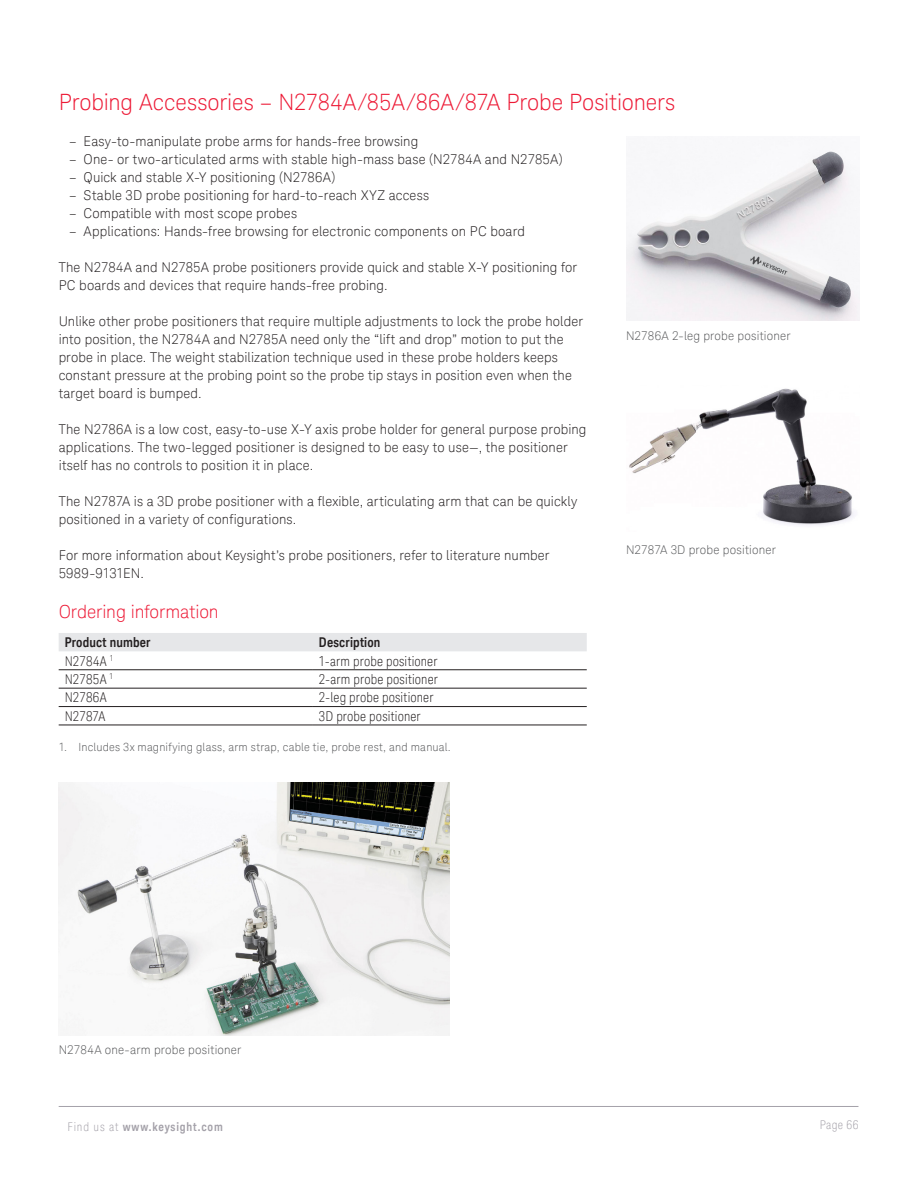
<style>
.page{position:relative;width:918px;height:1188px;background:#fff}
.page>*{position:absolute;margin:0;border:0;box-sizing:border-box;transform-origin:0 0}
.K_Heading_1{font:300 22.5px "Keysight Sans";letter-spacing:-.005em;color:#ed1a36}
.K_Heading_2{font:300 18px "Keysight Sans";letter-spacing:-.005em;color:#ed1a36}
.K_Body_Text{font:300 13.5px/18px "Keysight Sans";letter-spacing:.01em;color:#231f20}
.K_Table_Text{font:300 condensed 13.5px "Keysight Sans";letter-spacing:.01em;color:#231f20}
.K_Table_Heading_1{font:700 13.5px "Keysight Sans Condensed";letter-spacing:.01em;color:#231f20}
.K_Diagrams_and_Figur{font:300 12px "Keysight Sans";letter-spacing:.015em;color:#57585a}
.t1{font:700 12px "Keysight Sans Condensed";letter-spacing:.07em;color:#a4a1a9}
.t2{font:300 condensed 12px "Keysight Sans";letter-spacing:.03em;color:#a4a1a9}
.t3{font:300 11.25px "Keysight Sans";letter-spacing:.02em;color:#57585a}
.s1{font-family:"Keysight Sans";font-weight:300;font-stretch:condensed}
</style>
<div class="page">
<hr style="left:59px;top:1106px;width:799px;height:1px;background:#a4a1a9">
<div style="left:59px;top:633px;width:528px;height:18px;background:#e6e7e9"></div>
<hr style="left:59px;top:669px;width:254px;height:1px;background:#231f20">
<hr style="left:313px;top:669px;width:274px;height:1px;background:#231f20">
<hr style="left:59px;top:688px;width:254px;height:1px;background:#231f20">
<hr style="left:313px;top:688px;width:274px;height:1px;background:#231f20">
<hr style="left:59px;top:706px;width:254px;height:1px;background:#231f20">
<hr style="left:313px;top:706px;width:274px;height:1px;background:#231f20">
<hr style="left:59px;top:725px;width:254px;height:1px;background:#231f20">
<hr style="left:313px;top:725px;width:274px;height:1px;background:#231f20">
<img style="left:59px;top:783px;width:391px;height:253px">
<img style="left:626px;top:151px;width:233px;height:169px">
<img style="left:629px;top:388px;width:225px;height:138px">
<p class="K_Heading_1" style="left:59px;top:89px;width:618px">Probing Accessories – N2784A/85A/86A/87A Probe Positioners</p>
<p class="K_Body_Text" style="left:69px;top:132px;width:351px">– Easy-to-manipulate probe arms for hands-free browsing</p>
<p class="K_Body_Text" style="left:69px;top:150px;width:495px">– One- or two-articulated arms with stable high-mass base (N2784A and N2785A)</p>
<p class="K_Body_Text" style="left:69px;top:168px;width:268px">– Quick and stable X-Y positioning (N2786A)</p>
<p class="K_Body_Text" style="left:69px;top:186px;width:361px">– Stable 3D probe positioning for hard-to-reach XYZ access</p>
<p class="K_Body_Text" style="left:69px;top:204px;width:229px">– Compatible with most scope probes</p>
<p class="K_Body_Text" style="left:69px;top:222px;width:457px">– Applications: Hands-free browsing for electronic components on PC board</p>
<p class="K_Body_Text" style="left:59px;top:258px;width:520px">The N2784A and N2785A probe positioners provide quick and stable X-Y positioning for<br>PC boards and devices that require hands-free probing.</p>
<p class="K_Body_Text" style="left:59px;top:312px;width:526px">Unlike other probe positioners that require multiple adjustments to lock the probe holder into position, the N2784A and N2785A need only the “lift and drop” motion to put the probe in place. The weight stabilization technique used in these probe holders keeps constant pressure at the probing point so the probe tip stays in position even when the target board is bumped.</p>
<p class="K_Body_Text" style="left:59px;top:420px;width:529px">The N2786A is a low cost, easy-to-use X-Y axis probe holder for general purpose probing applications. The two-legged positioner is designed to be easy to use—, the positioner itself has no controls to position it in place.</p>
<p class="K_Body_Text" style="left:59px;top:492px;width:520px">The N2787A is a 3D probe positioner with a flexible, articulating arm that can be quickly positioned in a variety of configurations.</p>
<p class="K_Body_Text" style="left:59px;top:546px;width:492px">For more information about Keysight’s probe positioners, refer to literature number<br>5989-9131EN.</p>
<p class="K_Heading_2" style="left:59px;top:602px;width:162px">Ordering information</p>
<p class="K_Table_Heading_1" style="left:65px;top:634px;width:87px">Product number</p>
<p class="K_Table_Heading_1" style="left:319px;top:634px;width:63px">Description</p>
<p class="K_Table_Text" style="left:65px;top:653px;width:50px">N2784A <sup>1</sup></p>
<p class="K_Table_Text" style="left:319px;top:653px;width:120px">1-arm probe positioner</p>
<p class="K_Table_Text" style="left:65px;top:671px;width:50px">N2785A <sup>1</sup></p>
<p class="K_Table_Text" style="left:319px;top:671px;width:121px">2-arm probe positioner</p>
<p class="K_Table_Text" style="left:65px;top:690px;width:44px">N2786A</p>
<p class="K_Table_Text" style="left:319px;top:690px;width:116px">2-leg probe positioner</p>
<p class="K_Table_Text" style="left:65px;top:708px;width:42px">N2787A</p>
<p class="K_Table_Text" style="left:319px;top:708px;width:103px">3D probe positioner</p>
<p class="t3" style="left:59px;top:740px;width:394px">1. Includes 3x magnifying glass, arm strap, cable tie, probe rest, and manual.</p>
<p class="K_Diagrams_and_Figur" style="left:626px;top:329px;width:166px">N2786A 2-leg probe positioner</p>
<p class="K_Diagrams_and_Figur" style="left:626px;top:542px;width:151px">N2787A 3D probe positioner</p>
<p class="K_Diagrams_and_Figur" style="left:59px;top:1043px;width:184px">N2784A one-arm probe positioner</p>
<p class="t1" style="left:67px;top:1119px;width:157px"><span class="s1">Find us at</span> www.keysight.com</p>
<p class="t2" style="left:820px;top:1117px;width:40px">Page 66</p>
</div>
